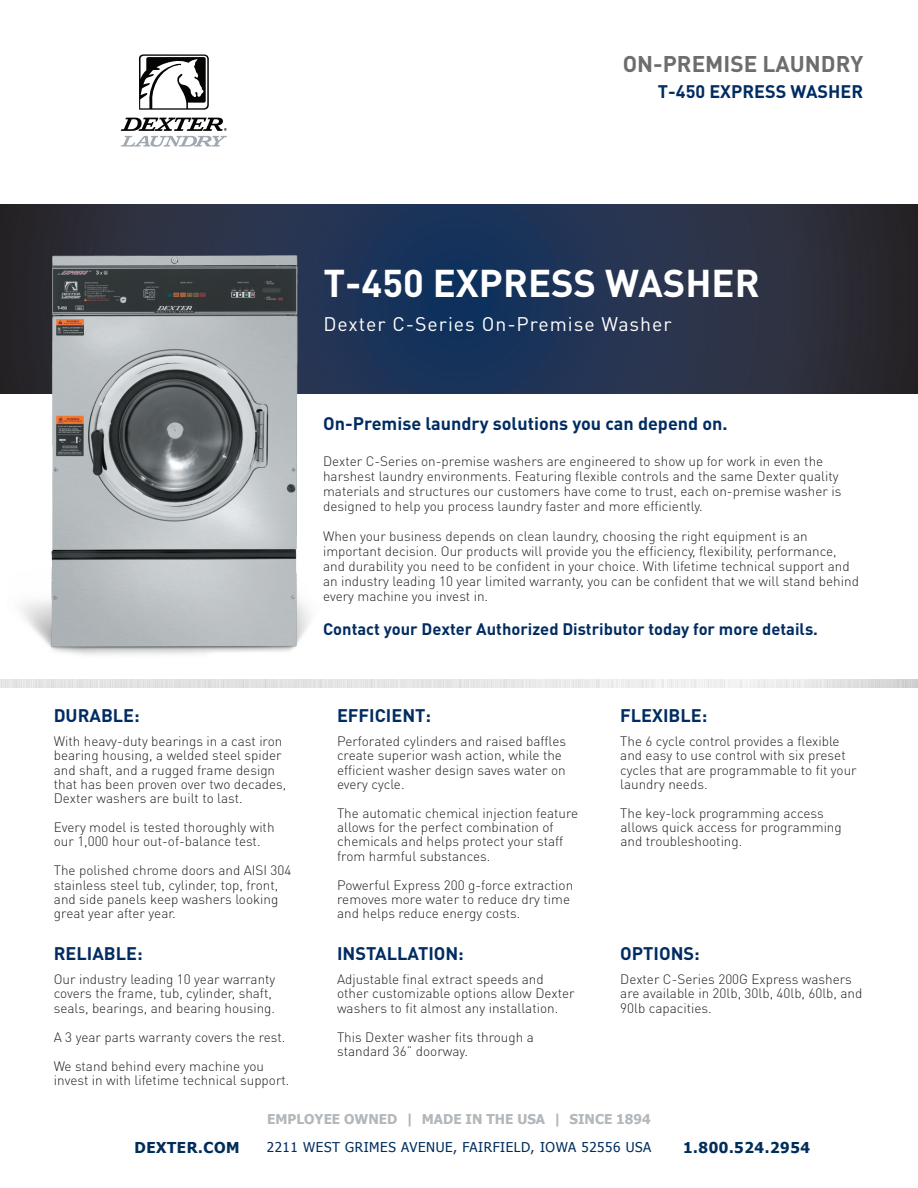
<style>
.page{position:relative;width:918px;height:1188px;background:#fff}
.page>*{position:absolute;margin:0;border:0;box-sizing:border-box;transform-origin:0 0}
.t1{font:700 38.25px "DIN Pro";color:#fff}
.t2{font:700 22.5px "DIN Pro";color:#6c6d70}
.t3{font:19.5px "DIN Pro";letter-spacing:.05em;color:#fff}
.t4{font:700 18px "DIN Pro";color:#002c62}
.t5{font:700 16.5px "DIN Pro";color:#002c62}
.t6{font:700 15px "Tahoma";letter-spacing:.04em;color:#002d5a}
.t7{font:300 13.5px/14.2px "DIN Pro";color:#231f20}
.t8{font:13.5px "Tahoma";letter-spacing:.04em;color:#002d5a}
.t9{font:700 13.5px "Tahoma";color:#b2b7bb}
</style>
<div class="page">
<svg style="left:0;top:205px;width:918px;height:189px;background:#233049"></svg>
<img style="left:0;top:679px;width:918px;height:8px">
<svg style="left:139px;top:54px;width:70px;height:56px"></svg>
<svg style="left:121px;top:118px;width:106px;height:29px"></svg>
<img style="left:5px;top:239px;width:344px;height:416px">
<p class="t2" style="left:623px;top:48px;width:242px">ON-PREMISE LAUNDRY</p>
<p class="t4" style="left:658px;top:79px;width:207px">T-450 EXPRESS WASHER</p>
<p class="t1" style="left:323px;top:257px;width:438px">T-450 EXPRESS WASHER</p>
<p class="t3" style="left:323px;top:311px;width:350px">Dexter C-Series On-Premise Washer</p>
<p class="t4" style="left:54px;top:704px;width:88px">DURABLE:</p>
<p class="t7" style="left:54px;top:733px;width:234px">With heavy-duty bearings in a cast iron bearing housing, a welded steel spider and shaft, and a rugged frame design that has been proven over two decades, Dexter washers are built to last.</p>
<p class="t7" style="left:54px;top:820px;width:222px">Every model is tested thoroughly with our 1,000 hour out-of-balance test.</p>
<p class="t7" style="left:54px;top:863px;width:239px">The polished chrome doors and AISI 304 stainless steel tub, cylinder, top, front, and side panels keep washers looking great year after year.</p>
<p class="t4" style="left:54px;top:942px;width:90px">RELIABLE:</p>
<p class="t7" style="left:54px;top:972px;width:223px">Our industry leading 10 year warranty covers the frame, tub, cylinder, shaft, seals, bearings, and bearing housing.</p>
<p class="t7" style="left:54px;top:1029px;width:233px">A 3 year parts warranty covers the rest.</p>
<p class="t7" style="left:54px;top:1058px;width:237px">We stand behind every machine you invest in with lifetime technical support.</p>
<p class="t4" style="left:323px;top:411px;width:406px">On-Premise laundry solutions you can depend on.</p>
<p class="t7" style="left:323px;top:453px;width:520px;line-height:15px">Dexter C-Series on-premise washers are engineered to show up for work in even the harshest laundry environments. Featuring flexible controls and the same Dexter quality materials and structures our customers have come to trust, each on-premise washer is designed to help you process laundry faster and more efficiently.</p>
<p class="t7" style="left:323px;top:528px;width:537px;line-height:15px">When your business depends on clean laundry, choosing the right equipment is an important decision. Our products will provide you the efficiency, flexibility, performance, and durability you need to be confident in your choice. With lifetime technical support and an industry leading 10 year limited warranty, you can be confident that we will stand behind every machine you invest in.</p>
<p class="t5" style="left:323px;top:618px;width:496px">Contact your Dexter Authorized Distributor today for more details.</p>
<p class="t4" style="left:337px;top:704px;width:96px">EFFICIENT:</p>
<p class="t7" style="left:337px;top:733px;width:231px">Perforated cylinders and raised baffles create superior wash action, while the efficient washer design saves water on every cycle.</p>
<p class="t7" style="left:337px;top:805px;width:243px">The automatic chemical injection feature allows for the perfect combination of chemicals and helps protect your staff from harmful substances.</p>
<p class="t7" style="left:337px;top:877px;width:238px">Powerful Express 200 g-force extraction removes more water to reduce dry time and helps reduce energy costs.</p>
<p class="t4" style="left:337px;top:942px;width:128px">INSTALLATION:</p>
<p class="t7" style="left:337px;top:972px;width:239px">Adjustable final extract speeds and other customizable options allow Dexter washers to fit almost any installation.</p>
<p class="t7" style="left:337px;top:1029px;width:198px">This Dexter washer fits through a standard 36” doorway.</p>
<p class="t4" style="left:620px;top:704px;width:89px">FLEXIBLE:</p>
<p class="t7" style="left:620px;top:733px;width:238px">The 6 cycle control provides a flexible and easy to use control with six preset cycles that are programmable to fit your laundry needs.</p>
<p class="t7" style="left:620px;top:805px;width:223px">The key-lock programming access allows quick access for programming and troubleshooting.</p>
<p class="t4" style="left:620px;top:942px;width:81px">OPTIONS:</p>
<p class="t7" style="left:620px;top:972px;width:244px">Dexter C-Series 200G Express washers are available in 20lb, 30lb, 40lb, 60lb, and<br>90lb capacities.</p>
<p class="t9" style="left:267px;top:1110px;width:385px">EMPLOYEE OWNED | MADE IN THE USA | SINCE 1894</p>
<p class="t6" style="left:134px;top:1137px;width:107px">DEXTER.COM</p>
<p class="t8" style="left:267px;top:1138px;width:386px">2211 WEST GRIMES AVENUE, FAIRFIELD, IOWA 52556 USA</p>
<p class="t6" style="left:683px;top:1137px;width:128px">1.800.524.2954</p>
</div>
